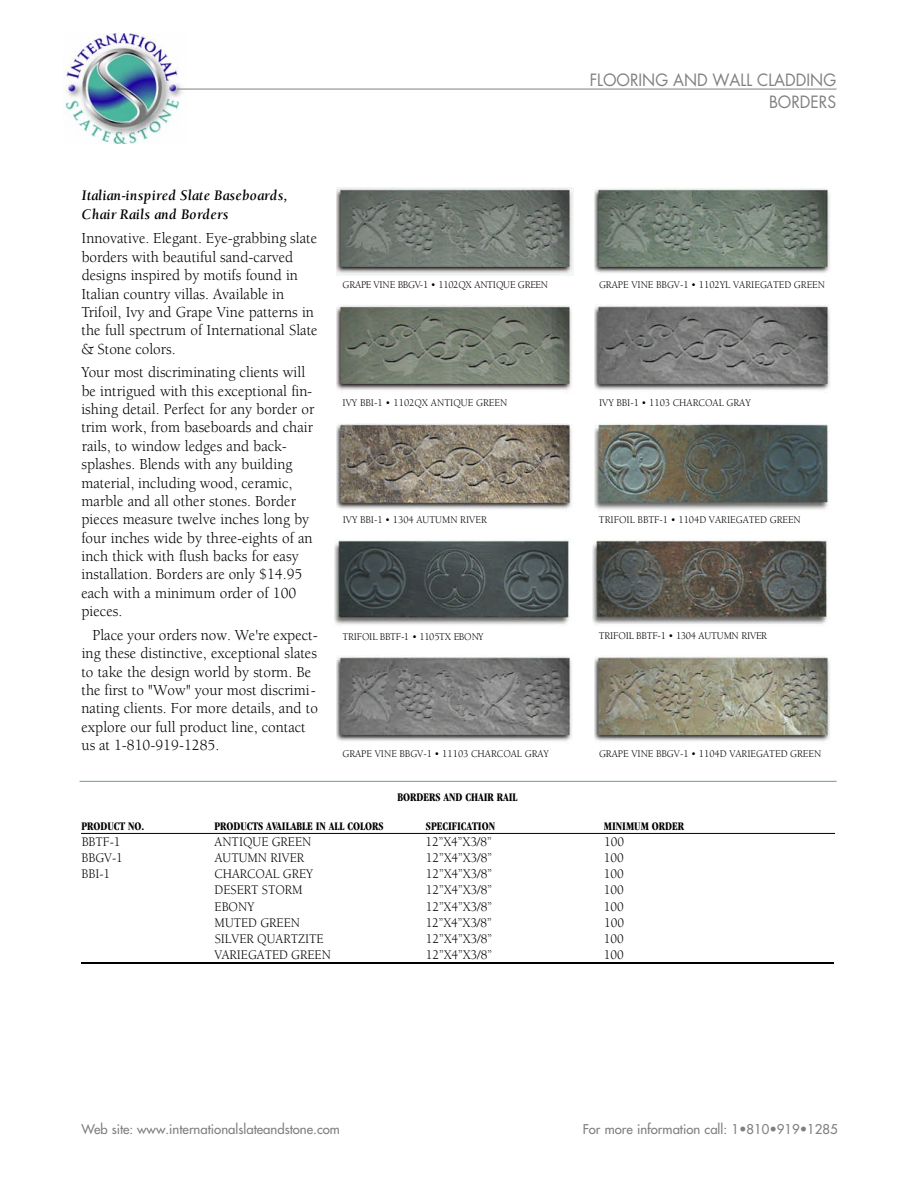
<style>
.page{position:relative;width:918px;height:1188px;background:#fff}
.page>*{position:absolute;margin:0;border:0;box-sizing:border-box;transform-origin:0 0}
.t1{font:16.5px/21.8px "Futura";color:#808080;text-align:right;scale:.95 1}
.t2{font:15.75px/18.3px "Berkeley";color:#000;scale:.96 1}
.t3{font:italic 700 15px/19.5px "Berkeley";color:#000;scale:.96 1}
.t4{font:13.5px "Berkeley";color:#000;scale:.95 1}
.t5{font:13.2px "Futura";color:#808080}
.t6{font:700 condensed 12px "Garamond";color:#000;scale:.95 1}
.t7{font:10.5px "Berkeley";color:#000;scale:.96 1}
</style>
<div class="page">
<img style="left:63px;top:33px;width:123px;height:111px">
<hr style="left:177px;top:89px;width:659px;height:1px;background:#808080">
<hr style="left:82px;top:833px;width:753px;height:1px;background:#000">
<hr style="left:81px;top:963px;width:753px;height:1px;background:#000">
<hr style="left:80px;top:781px;width:756px;height:1px;background:#74958a">
<img style="left:336px;top:305px;width:236px;height:86px">
<img style="left:336px;top:423px;width:236px;height:86px">
<img style="left:336px;top:188px;width:237px;height:88px">
<img style="left:594px;top:305px;width:236px;height:85px">
<img style="left:594px;top:424px;width:235px;height:86px">
<img style="left:594px;top:188px;width:236px;height:85px">
<img style="left:336px;top:656px;width:236px;height:85px">
<img style="left:335px;top:539px;width:234px;height:86px">
<img style="left:594px;top:656px;width:236px;height:85px">
<img style="left:593px;top:539px;width:234px;height:86px">
<p class="t3" style="left:82px;top:187px;width:216px">Italian-inspired Slate Baseboards,<br>Chair Rails and Borders</p>
<p class="t2" style="left:81px;top:231px;width:248px">Innovative. Elegant. Eye-grabbing slate borders with beautiful sand-carved designs inspired by motifs found in Italian country villas. Available in Trifoil, Ivy and Grape Vine patterns in the full spectrum of International Slate &amp; Stone colors.</p>
<p class="t2" style="left:81px;top:365px;width:244px">Your most discriminating clients will be intrigued with this exceptional fin&shy;ishing detail. Perfect for any border or trim work, from baseboards and chair rails, to window ledges and back&shy;splashes. Blends with any building material, including wood, ceramic, marble and all other stones. Border pieces measure twelve inches long by four inches wide by three-eights of an inch thick with flush backs for easy installation. Borders are only $14.95 each with a minimum order of 100 pieces.</p>
<p class="t2" style="left:81px;top:627px;width:248px;text-indent:11px">Place your orders now. We're expect&shy;ing these distinctive, exceptional slates to take the design world by storm. Be the first to "Wow" your most discrimi&shy;nating clients. For more details, and to explore our full product line, contact us at 1-810-919-1285.</p>
<p class="t7" style="left:343px;top:281px;width:216px">GRAPE VINE BBGV-1 • 1102QX ANTIQUE GREEN</p>
<p class="t7" style="left:343px;top:399px;width:173px">IVY BBI-1 • 1102QX ANTIQUE GREEN</p>
<p class="t7" style="left:343px;top:516px;width:152px">IVY BBI-1 • 1304 AUTUMN RIVER</p>
<p class="t7" style="left:343px;top:632px;width:149px">TRIFOIL BBTF-1 • 1105TX EBONY</p>
<p class="t7" style="left:342px;top:750px;width:216px">GRAPE VINE BBGV-1 • 11103 CHARCOAL GRAY</p>
<p class="t6" style="left:398px;top:793px;width:128px">BORDERS AND CHAIR RAIL</p>
<p class="t1" style="left:590px;top:70px;width:261px">FLOORING AND WALL CLADDING<br>BORDERS</p>
<p class="t7" style="left:599px;top:281px;width:237px">GRAPE VINE BBGV-1 • 1102YL VARIEGATED GREEN</p>
<p class="t7" style="left:599px;top:399px;width:160px">IVY BBI-1 • 1103 CHARCOAL GRAY</p>
<p class="t7" style="left:599px;top:516px;width:212px">TRIFOIL BBTF-1 • 1104D VARIEGATED GREEN</p>
<p class="t7" style="left:599px;top:632px;width:177px">TRIFOIL BBTF-1 • 1304 AUTUMN RIVER</p>
<p class="t7" style="left:599px;top:750px;width:233px">GRAPE VINE BBGV-1 • 1104D VARIEGATED GREEN</p>
<p class="t6" style="left:82px;top:822px;width:68px">PRODUCT NO.</p>
<p class="t6" style="left:215px;top:822px;width:179px">PRODUCTS AVAILABLE IN ALL COLORS</p>
<p class="t6" style="left:426px;top:822px;width:74px">SPECIFICATION</p>
<p class="t6" style="left:604px;top:822px;width:86px">MINIMUM ORDER</p>
<p class="t4" style="left:82px;top:836px;width:42px">BBTF-1</p>
<p class="t4" style="left:215px;top:836px;width:104px">ANTIQUE GREEN</p>
<p class="t4" style="left:426px;top:836px;width:71px">12”X4”X3/8”</p>
<p class="t4" style="left:604px;top:836px;width:23px">100</p>
<p class="t4" style="left:82px;top:853px;width:45px">BBGV-1</p>
<p class="t4" style="left:215px;top:853px;width:96px">AUTUMN RIVER</p>
<p class="t4" style="left:426px;top:853px;width:71px">12”X4”X3/8”</p>
<p class="t4" style="left:604px;top:853px;width:23px">100</p>
<p class="t4" style="left:82px;top:869px;width:32px">BBI-1</p>
<p class="t4" style="left:215px;top:869px;width:105px">CHARCOAL GREY</p>
<p class="t4" style="left:426px;top:869px;width:71px">12”X4”X3/8”</p>
<p class="t4" style="left:604px;top:869px;width:23px">100</p>
<p class="t4" style="left:215px;top:885px;width:94px">DESERT STORM</p>
<p class="t4" style="left:426px;top:885px;width:71px">12”X4”X3/8”</p>
<p class="t4" style="left:604px;top:885px;width:23px">100</p>
<p class="t4" style="left:215px;top:901px;width:43px">EBONY</p>
<p class="t4" style="left:426px;top:901px;width:71px">12”X4”X3/8”</p>
<p class="t4" style="left:604px;top:901px;width:23px">100</p>
<p class="t4" style="left:215px;top:917px;width:92px">MUTED GREEN</p>
<p class="t4" style="left:426px;top:917px;width:71px">12”X4”X3/8”</p>
<p class="t4" style="left:604px;top:917px;width:23px">100</p>
<p class="t4" style="left:215px;top:934px;width:116px">SILVER QUARTZITE</p>
<p class="t4" style="left:426px;top:934px;width:71px">12”X4”X3/8”</p>
<p class="t4" style="left:604px;top:934px;width:23px">100</p>
<p class="t4" style="left:215px;top:950px;width:124px">VARIEGATED GREEN</p>
<p class="t4" style="left:426px;top:950px;width:71px">12”X4”X3/8”</p>
<p class="t4" style="left:604px;top:950px;width:23px">100</p>
<p class="t5" style="left:81px;top:1122px;width:260px">Web site: www.internationalslateandstone.com</p>
<p class="t5" style="left:583px;top:1122px;width:256px">For more information call: 1•810•919•1285</p>
</div>
